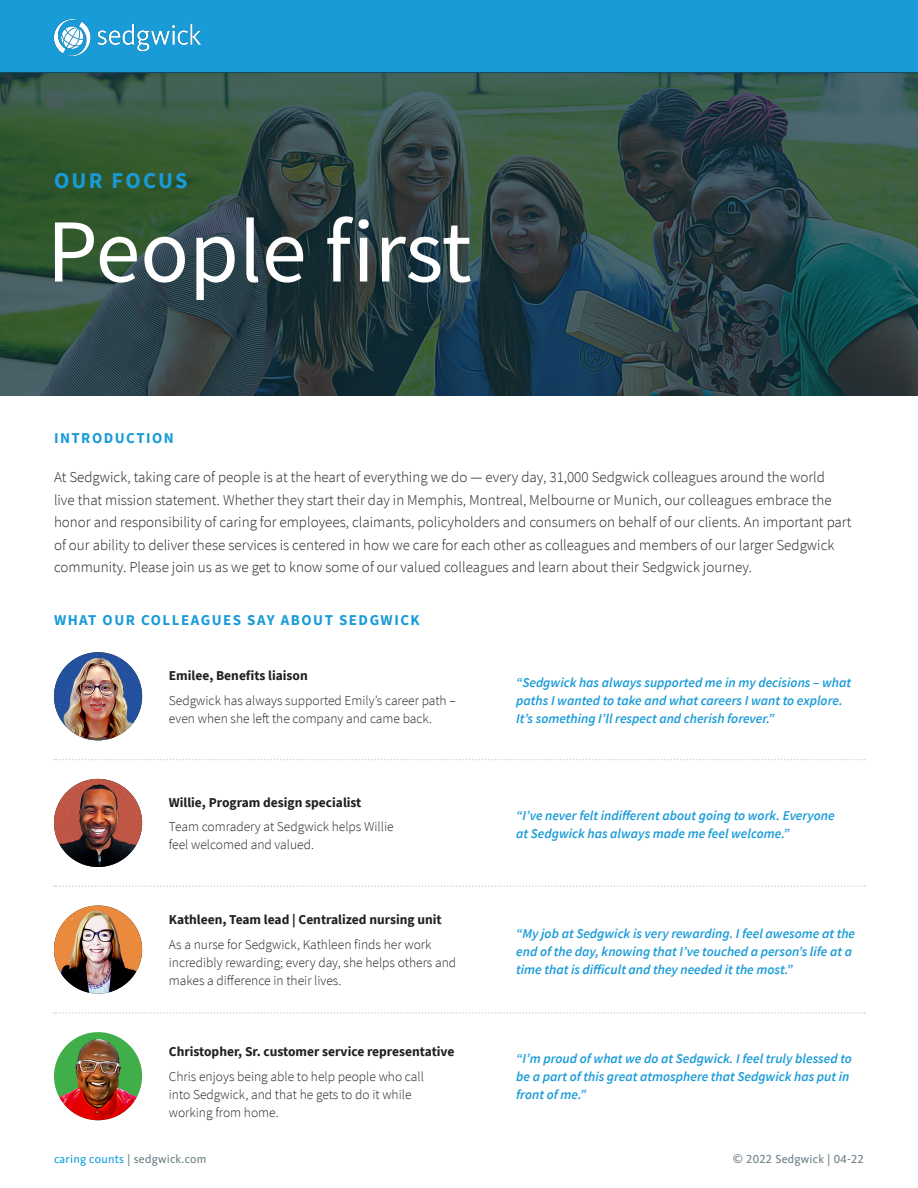
<style>
.page{position:relative;width:918px;height:1188px;background:#fff}
.page>*{position:absolute;margin:0;border:0;box-sizing:border-box;transform-origin:0 0}
.t1{font:90px "Source Sans Pro";color:#fff}
.t2{font:700 22.5px "Source Sans Pro";letter-spacing:.095em;color:#199bd8}
.t3{font:300 15px/22.5px "Source Sans Pro";color:#231f20}
.t4{font:700 15px "Source Sans Pro";letter-spacing:.1em;color:#199bd8}
.t5{font:italic 600 13.5px/18px "Source Sans Pro";color:#199bd8}
.t6{font:300 13.5px/18px "Source Sans Pro";color:#231f20}
.t7{font:700 13.5px "Source Sans Pro";color:#231f20}
.t8{font:12px "Kievit OT";letter-spacing:.02em;color:#6b7a83}
.s1{color:#069ddc}
</style>
<div class="page">
<div style="left:0;top:0;width:918px;height:73px;background:#199bd8"></div>
<img style="left:54px;top:19px;width:146px;height:37px">
<svg style="left:0;top:72px;width:918px;height:324px;background:#2d4844"></svg>
<img style="left:54px;top:652px;width:88px;height:88px;border-radius:44px">
<img style="left:54px;top:779px;width:88px;height:88px;border-radius:44px">
<img style="left:54px;top:906px;width:88px;height:88px;border-radius:44px">
<img style="left:54px;top:1032px;width:88px;height:88px;border-radius:44px">
<svg style="left:54px;top:759px;width:811px;height:1px"></svg>
<svg style="left:54px;top:886px;width:811px;height:1px"></svg>
<svg style="left:54px;top:1012px;width:811px;height:2px"></svg>
<p class="t2" style="left:54px;top:165px;width:135px">OUR FOCUS</p>
<p class="t1" style="left:47px;top:194px;width:426px">People first</p>
<p class="t4" style="left:54px;top:428px;width:121px">INTRODUCTION</p>
<p class="t3" style="left:54px;top:466px;width:799px">At Sedgwick, taking care of people is at the heart of everything we do — every day, 31,000 Sedgwick colleagues around the world<br>live that mission statement. Whether they start their day in Memphis, Montreal, Melbourne or Munich, our colleagues embrace the honor and responsibility of caring for employees, claimants, policyholders and consumers on behalf of our clients. An important part of our ability to deliver these services is centered in how we care for each other as colleagues and members of our larger Sedgwick community. Please join us as we get to know some of our valued colleagues and learn about their Sedgwick journey.</p>
<p class="t4" style="left:54px;top:610px;width:367px">WHAT OUR COLLEAGUES SAY ABOUT SEDGWICK</p>
<p class="t7" style="left:169px;top:666px;width:141px">Emilee, Benefits liaison</p>
<p class="t6" style="left:169px;top:691px;width:289px">Sedgwick has always supported Emily’s career path – even when she left the company and came back.</p>
<p class="t7" style="left:169px;top:793px;width:194px">Willie, Program design specialist</p>
<p class="t6" style="left:169px;top:818px;width:226px">Team comradery at Sedgwick helps Willie feel welcomed and valued.</p>
<p class="t7" style="left:169px;top:911px;width:274px">Kathleen, Team lead | Centralized nursing unit</p>
<p class="t6" style="left:169px;top:936px;width:289px">As a nurse for Sedgwick, Kathleen finds her work incredibly rewarding; every day, she helps others and makes a difference in their lives.</p>
<p class="t7" style="left:169px;top:1042px;width:287px">Christopher, Sr. customer service representative</p>
<p class="t6" style="left:169px;top:1067px;width:257px">Chris enjoys being able to help people who call into Sedgwick, and that he gets to do it while working from home.</p>
<p class="t5" style="left:516px;top:673px;width:336px">“Sedgwick has always supported me in my decisions – what paths I wanted to take and what careers I want to explore.<br>It’s something I’ll respect and cherish forever.”</p>
<p class="t5" style="left:516px;top:806px;width:320px">“I’ve never felt indifferent about going to work. Everyone at Sedgwick has always made me feel welcome.”</p>
<p class="t5" style="left:516px;top:925px;width:340px">“My job at Sedgwick is very rewarding. I feel awesome at the end of the day, knowing that I’ve touched a person’s life at a time that is difficult and they needed it the most.”</p>
<p class="t5" style="left:516px;top:1050px;width:337px">“I’m proud of what we do at Sedgwick. I feel truly blessed to be a part of this great atmosphere that Sedgwick has put in front of me.”</p>
<p class="t8" style="left:54px;top:1152px;width:154px"><span class="s1">caring counts</span> | sedgwick.com</p>
<p class="t8" style="left:733px;top:1152px;width:133px">© 2022 Sedgwick | 04-22</p>
</div>
